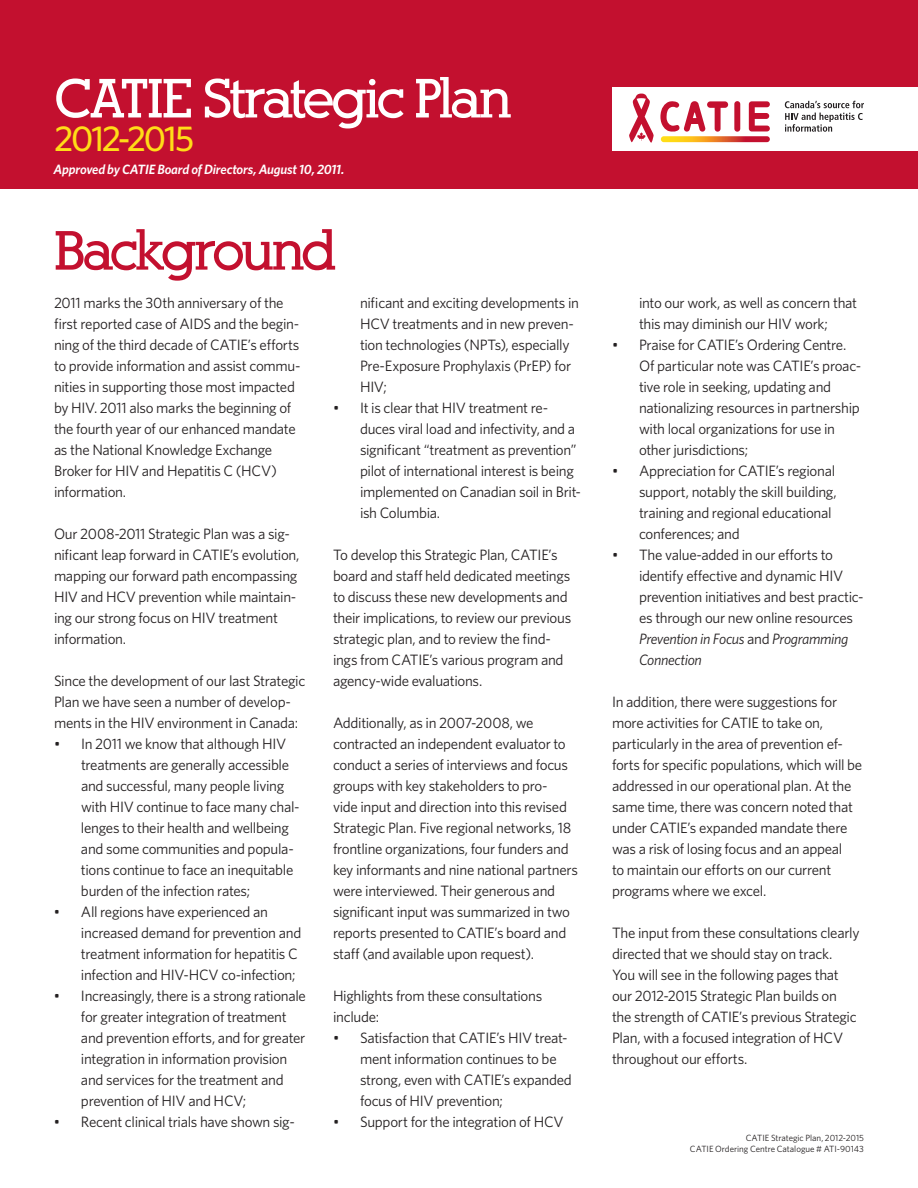
<style>
.page{position:relative;width:918px;height:1188px;background:#fff}
.page>*{position:absolute;margin:0;border:0;box-sizing:border-box;transform-origin:0 0}
.t1{font:700 54px "Alexandria FLF";letter-spacing:-.07em;color:#fff}
.t2{font:700 54px "Alexandria FLF";letter-spacing:-.07em;color:#c3102f}
.t3{font:500 36px "Whitney";letter-spacing:-.055em;color:#ffdd17}
.t4{font:15px/21px "Whitney";letter-spacing:-.02em;color:#231f20}
.t5{font:italic 600 13.5px "Whitney";letter-spacing:-.015em;color:#fff}
.t6{font:9px/10.5px "Whitney";letter-spacing:-.005em;color:#231f20;text-align:right}
.s1{font-style:italic}
</style>
<div class="page">
<div style="left:0;top:0;width:918px;height:189px;background:#c3102f"></div>
<div style="left:612px;top:88px;width:306px;height:63px;background:#fff"></div>
<svg style="left:749px;top:101px;width:21px;height:30px"></svg>
<div style="left:734px;top:101px;width:6px;height:31px;background:#c3102f;border-radius:3px"></div>
<svg style="left:661px;top:136px;width:109px;height:6px"></svg>
<svg style="left:660px;top:101px;width:68px;height:31px"></svg>
<svg style="left:629px;top:94px;width:25px;height:49px"></svg>
<svg style="left:785px;top:101px;width:79px;height:31px"></svg>
<h1 class="t1" style="left:54px;top:70px;width:459px">CATIE Strategic Plan</h1>
<p class="t5" style="left:54px;top:160px;width:292px">Approved by CATIE Board of Directors, August 10, 2011.</p>
<h2 class="t3" style="left:54px;top:115px;width:142px">2012-2015</h2>
<h1 class="t2" style="left:54px;top:222px;width:284px">Background</h1>
<p class="t4" style="left:54px;top:292px;width:248px">2011 marks the 30th anniversary of the first reported case of AIDS and the begin&shy;ning of the third decade of CATIE’s efforts to provide information and assist commu&shy;nities in supporting those most impacted by HIV. 2011 also marks the beginning of the fourth year of our enhanced mandate as the National Knowledge Exchange Broker for HIV and Hepatitis C (HCV) information.</p>
<p class="t4" style="left:54px;top:523px;width:247px">Our 2008-2011 Strategic Plan was a sig&shy;nificant leap forward in CATIE’s evolution, mapping our forward path encompassing HIV and HCV prevention while maintain&shy;ing our strong focus on HIV treatment information.</p>
<p class="t4" style="left:54px;top:670px;width:253px">Since the development of our last Strategic<br>Plan we have seen a number of develop&shy;ments in the HIV environment in Canada:</p>
<p class="t4" style="left:81px;top:733px;width:220px;text-indent:-27px">• In 2011 we know that although HIV treatments are generally accessible and successful, many people living with HIV continue to face many chal&shy;lenges to their health and wellbeing and some communities and popula&shy;tions continue to face an inequitable burden of the infection rates;</p>
<p class="t4" style="left:81px;top:901px;width:222px;text-indent:-27px">• All regions have experienced an increased demand for prevention and treatment information for hepatitis C infection and HIV-HCV co-infection;</p>
<p class="t4" style="left:81px;top:985px;width:226px;text-indent:-27px">• Increasingly, there is a strong rationale for greater integration of treatment and prevention efforts, and for greater integration in information provision and services for the treatment and prevention of HIV and HCV;</p>
<p class="t4" style="left:54px;top:1111px;width:242px">• Recent clinical trials have shown sig-</p>
<p class="t4" style="left:360px;top:292px;width:221px">nificant and exciting developments in<br>HCV treatments and in new preven&shy;tion technologies (NPTs), especially<br>Pre-Exposure Prophylaxis (PrEP) for<br>HIV;</p>
<p class="t4" style="left:360px;top:397px;width:223px;text-indent:-27px">• It is clear that HIV treatment re&shy;duces viral load and infectivity, and a significant “treatment as prevention” pilot of international interest is being implemented on Canadian soil in Brit&shy;ish Columbia.</p>
<p class="t4" style="left:333px;top:544px;width:240px">To develop this Strategic Plan, CATIE’s board and staff held dedicated meetings to discuss these new developments and their implications, to review our previous strategic plan, and to review the find&shy;ings from CATIE’s various program and agency-wide evaluations.</p>
<p class="t4" style="left:333px;top:712px;width:247px">Additionally, as in 2007-2008, we contracted an independent evaluator to conduct a series of interviews and focus groups with key stakeholders to pro-<br>vide input and direction into this revised Strategic Plan. Five regional networks, 18 frontline organizations, four funders and key informants and nine national partners were interviewed. Their generous and significant input was summarized in two reports presented to CATIE’s board and staff (and available upon request).</p>
<p class="t4" style="left:333px;top:985px;width:211px">Highlights from these consultations include:</p>
<p class="t4" style="left:360px;top:1027px;width:213px;text-indent:-27px">• Satisfaction that CATIE’s HIV treat&shy;ment information continues to be strong, even with CATIE’s expanded focus of HIV prevention;</p>
<p class="t4" style="left:333px;top:1111px;width:232px">• Support for the integration of HCV</p>
<p class="t4" style="left:639px;top:292px;width:220px">into our work, as well as concern that this may diminish our HIV work;</p>
<p class="t4" style="left:639px;top:334px;width:224px;text-indent:-27px">• Praise for CATIE’s Ordering Centre.<br>Of particular note was CATIE’s proac&shy;tive role in seeking, updating and nationalizing resources in partnership with local organizations for use in other jurisdictions;</p>
<p class="t4" style="left:639px;top:460px;width:199px;text-indent:-27px">• Appreciation for CATIE’s regional support, notably the skill building, training and regional educational conferences; and</p>
<p class="t4" style="left:639px;top:544px;width:226px;text-indent:-27px">• The value-added in our efforts to identify effective and dynamic HIV prevention initiatives and best practic&shy;es through our new online resources<br><span class="s1">Prevention in Focus</span> and <span class="s1">Programming<br>Connection</span></p>
<p class="t4" style="left:612px;top:691px;width:252px">In addition, there were suggestions for more activities for CATIE to take on, particularly in the area of prevention ef&shy;forts for specific populations, which will be addressed in our operational plan. At the same time, there was concern noted that under CATIE’s expanded mandate there was a risk of losing focus and an appeal<br>to maintain our efforts on our current programs where we excel.</p>
<p class="t4" style="left:612px;top:922px;width:249px">The input from these consultations clearly directed that we should stay on track.<br>You will see in the following pages that our 2012-2015 Strategic Plan builds on the strength of CATIE’s previous Strategic Plan, with a focused integration of HCV throughout our efforts.</p>
<p class="t6" style="left:690px;top:1133px;width:176px">CATIE Strategic Plan, 2012-2015<br>CATIE Ordering Centre Catalogue # ATI-90143</p>
</div>
